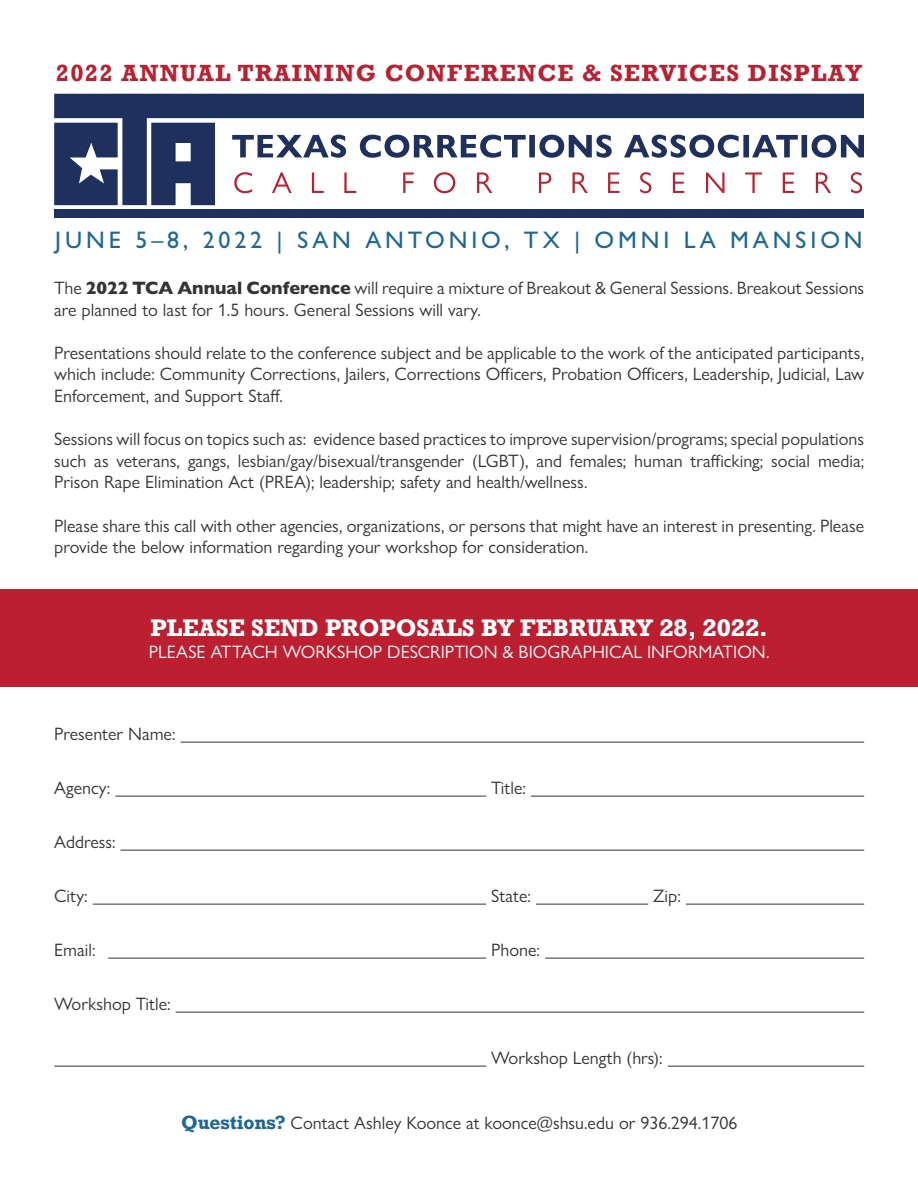
<style>
.page{position:relative;width:918px;height:1188px;background:#fff}
.page>*{position:absolute;margin:0;border:0;box-sizing:border-box;transform-origin:0 0}
.t1{font:700 24px "Rockwell";letter-spacing:.055em;color:#bc1f30}
.t2{font:500 24px "Gill Sans Nova";letter-spacing:.16em;color:#1d6892}
.t3{font:700 22.5px "Rockwell Nova";color:#fff}
.t4{font:18px/21.6px "Gill Sans Nova";color:#333434}
.t5{font:18px "Gill Sans Nova";color:#fff}
.s1{font-weight:800}
.s2{font-family:"Rockwell Nova";font-weight:700;color:#1d6892}
</style>
<div class="page">
<hr style="left:181px;top:742px;width:683px;height:1px;background:#333434">
<hr style="left:115px;top:796px;width:371px;height:1px;background:#333434">
<hr style="left:531px;top:796px;width:333px;height:1px;background:#333434">
<hr style="left:121px;top:850px;width:743px;height:1px;background:#333434">
<hr style="left:93px;top:904px;width:393px;height:1px;background:#333434">
<hr style="left:536px;top:904px;width:112px;height:1px;background:#333434">
<hr style="left:686px;top:904px;width:178px;height:1px;background:#333434">
<hr style="left:108px;top:958px;width:378px;height:1px;background:#333434">
<hr style="left:545px;top:958px;width:319px;height:1px;background:#333434">
<hr style="left:176px;top:1012px;width:688px;height:1px;background:#333434">
<hr style="left:54px;top:1066px;width:432px;height:1px;background:#333434">
<hr style="left:668px;top:1066px;width:196px;height:1px;background:#333434">
<div style="left:0;top:590px;width:918px;height:97px;background:#bc1f30"></div>
<svg style="left:54px;top:94px;width:810px;height:111px"></svg>
<div style="left:54px;top:209px;width:810px;height:9px;background:#1e305e"></div>
<svg style="left:234px;top:172px;width:628px;height:21px"></svg>
<svg style="left:232px;top:135px;width:632px;height:23px"></svg>
<p class="t1" style="left:56px;top:58px;width:808px">2022 ANNUAL TRAINING CONFERENCE &amp; SERVICES DISPLAY</p>
<p class="t2" style="left:55px;top:225px;width:809px">JUNE 5–8, 2022 | SAN ANTONIO, TX | OMNI LA MANSION</p>
<p class="t4" style="left:54px;top:277px;width:811px">The <span class="s1">2022 TCA Annual Conference</span> will require a mixture of Breakout &amp; General Sessions. Breakout Sessions are planned to last for 1.5 hours. General Sessions will vary.</p>
<p class="t4" style="left:54px;top:342px;width:812px;text-align:justify">Presentations should relate to the conference subject and be applicable to the work of the anticipated participants, which include: Community Corrections, Jailers, Corrections Officers, Probation Officers, Leadership, Judicial, Law Enforcement, and Support Staff.</p>
<p class="t4" style="left:54px;top:428px;width:811px;text-align:justify">Sessions will focus on topics such as: evidence based practices to improve supervision/programs; special populations such as veterans, gangs, lesbian/gay/bisexual/transgender (LGBT), and females; human trafficking; social media; Prison Rape Elimination Act (PREA); leadership; safety and health/wellness.</p>
<p class="t4" style="left:54px;top:514px;width:812px">Please share this call with other agencies, organizations, or persons that might have an interest in presenting. Please provide the below information regarding your workshop for consideration.</p>
<p class="t3" style="left:151px;top:613px;width:619px">PLEASE SEND PROPOSALS BY FEBRUARY 28, 2022.</p>
<p class="t5" style="left:149px;top:641px;width:622px">PLEASE ATTACH WORKSHOP DESCRIPTION &amp; BIOGRAPHICAL INFORMATION.</p>
<p class="t4" style="left:54px;top:723px;width:123px">Presenter Name:</p>
<p class="t4" style="left:54px;top:777px;width:58px">Agency:</p>
<p class="t4" style="left:491px;top:777px;width:36px">Title:</p>
<p class="t4" style="left:54px;top:831px;width:63px">Address:</p>
<p class="t4" style="left:54px;top:885px;width:35px">City:</p>
<p class="t4" style="left:491px;top:885px;width:41px">State:</p>
<p class="t4" style="left:653px;top:885px;width:29px">Zip:</p>
<p class="t4" style="left:54px;top:939px;width:43px">Email:</p>
<p class="t4" style="left:491px;top:939px;width:50px">Phone:</p>
<p class="t4" style="left:54px;top:993px;width:118px">Workshop Title:</p>
<p class="t4" style="left:491px;top:1047px;width:173px">Workshop Length (hrs):</p>
<p class="t4" style="left:181px;top:1112px;width:558px"><span class="s2">Questions?</span> Contact Ashley Koonce at koonce@shsu.edu or 936.294.1706</p>
</div>
